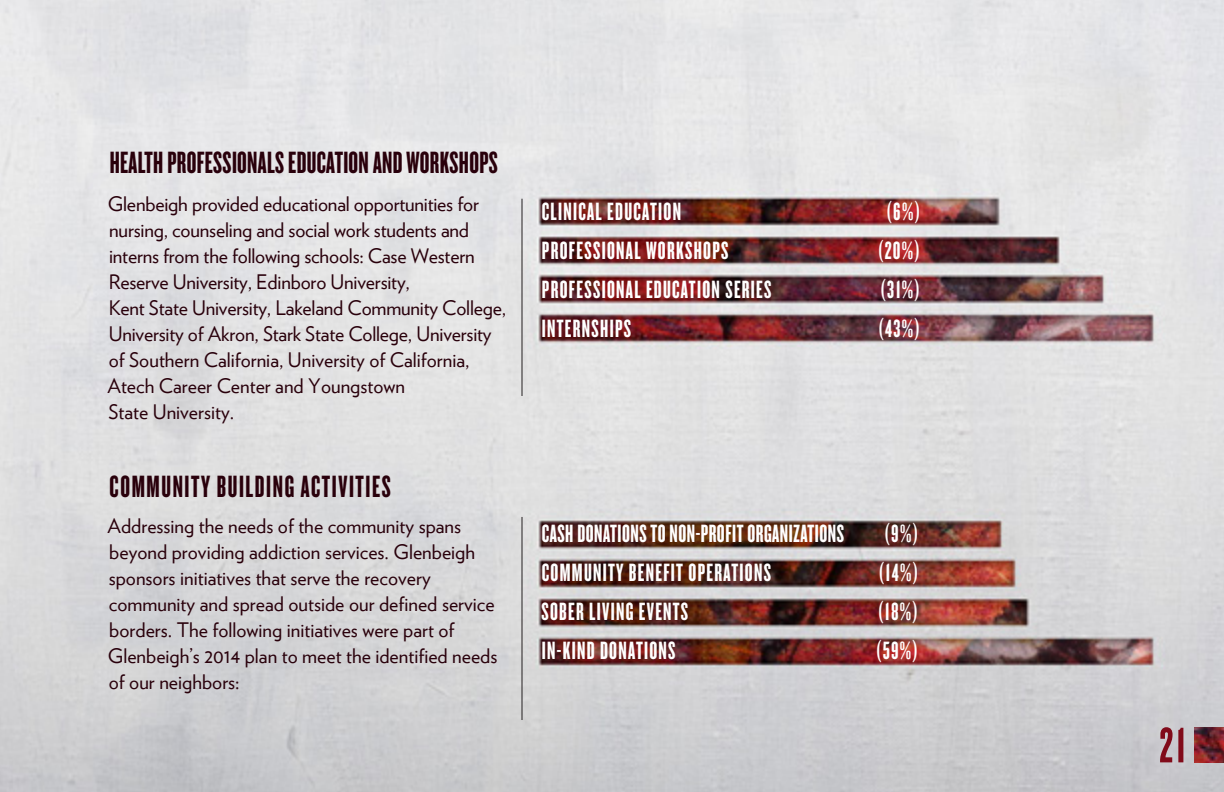
<style>
.page{position:relative;width:1224px;height:792px;background:#fff}
.page>*{position:absolute;margin:0;border:0;box-sizing:border-box;transform-origin:0 0}
.t1{font:52px "Knockout HTF67 Full Bantamwt";color:#810b1a}
.t2{font:32px "Knockout HTF67 Full Bantamwt";letter-spacing:.01em;color:#29000b}
.t3{font:32px "Knockout HTF67 Full Bantamwt";letter-spacing:.05em;color:#29000b}
.t4{font:26px "Knockout HTF67 Full Bantamwt";letter-spacing:.05em;color:#fff}
.t5{font:26px "Knockout HTF67 Full Bantamwt";letter-spacing:.02em;color:#fff}
.t6{font:20px/26px "Verlag";color:#29000b}
</style>
<div class="page">
<img style="left:0;top:0;width:1224px;height:792px">
<hr style="left:522px;top:199px;width:1px;height:197px;background:#231f20">
<hr style="left:522px;top:517px;width:1px;height:203px;background:#231f20">
<img style="left:1194px;top:727px;width:30px;height:36px">
<p class="t2" style="left:110px;top:146px;width:390px">HEALTH PROFESSIONALS EDUCATION AND WORKSHOPS</p>
<p class="t6" style="left:107px;top:190px;width:400px">Glenbeigh provided educational opportunities for nursing, counseling and social work students and interns from the following schools: Case Western Reserve University, Edinboro University,<br>Kent State University, Lakeland Community College, University of Akron, Stark State College, University of Southern California, University of California, Atech Career Center and Youngstown<br>State University.</p>
<p class="t3" style="left:110px;top:470px;width:283px">COMMUNITY BUILDING ACTIVITIES</p>
<p class="t6" style="left:107px;top:512px;width:392px">Addressing the needs of the community spans beyond providing addiction services. Glenbeigh sponsors initiatives that serve the recovery community and spread outside our defined service borders. The following initiatives were part of Glenbeigh’s 2014 plan to meet the identified needs of our neighbors:</p>
<p class="t4" style="left:542px;top:198px;width:141px">CLINICAL EDUCATION</p>
<p class="t4" style="left:886px;top:198px;width:36px">(6%)</p>
<p class="t4" style="left:542px;top:237px;width:188px">PROFESSIONAL WORKSHOPS</p>
<p class="t4" style="left:878px;top:237px;width:44px">(20%)</p>
<p class="t4" style="left:542px;top:276px;width:231px">PROFESSIONAL EDUCATION SERIES</p>
<p class="t4" style="left:880px;top:276px;width:42px">(31%)</p>
<p class="t4" style="left:542px;top:315px;width:91px">INTERNSHIPS</p>
<p class="t4" style="left:878px;top:315px;width:44px">(43%)</p>
<p class="t5" style="left:542px;top:520px;width:304px">CASH DONATIONS TO NON-PROFIT ORGANIZATIONS</p>
<p class="t4" style="left:884px;top:520px;width:36px">(9%)</p>
<p class="t4" style="left:542px;top:559px;width:231px">COMMUNITY BENEFIT OPERATIONS</p>
<p class="t4" style="left:878px;top:559px;width:41px">(14%)</p>
<p class="t4" style="left:541px;top:598px;width:148px">SOBER LIVING EVENTS</p>
<p class="t4" style="left:878px;top:598px;width:42px">(18%)</p>
<p class="t4" style="left:542px;top:637px;width:135px">IN-KIND DONATIONS</p>
<p class="t4" style="left:876px;top:637px;width:44px">(59%)</p>
<p class="t1" style="left:1159px;top:719px;width:28px">21</p>
</div>
